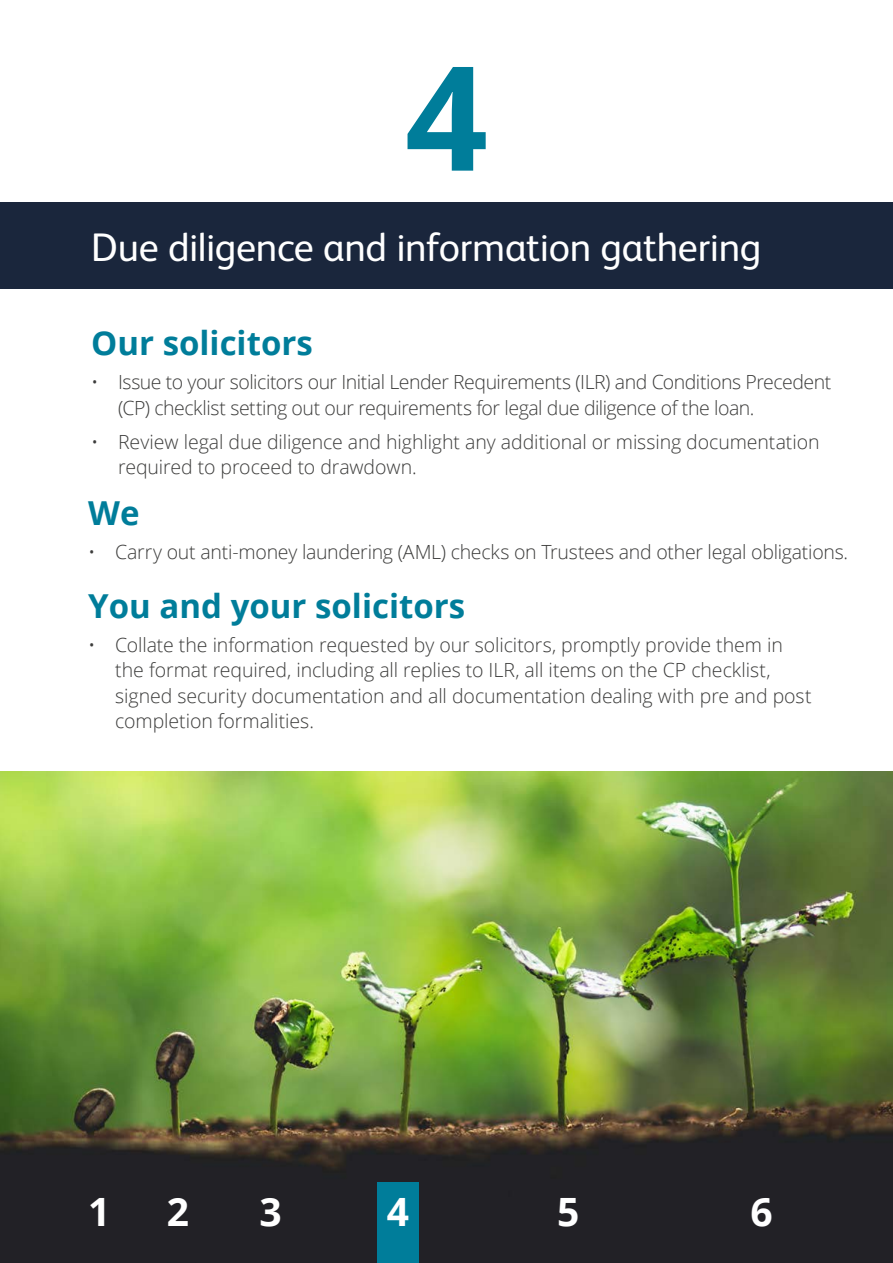
<style>
.page{position:relative;width:893px;height:1263px;background:#fff}
.page>*{position:absolute;margin:0;border:0;box-sizing:border-box;transform-origin:0 0}
.t1{font:700 145.2px "Open Sans";color:#007d9a}
.t2{font:39.9px "FS Albert Pro";letter-spacing:-.01em;color:#fff}
.t3{font:700 39px "Open Sans";color:#fff}
.t4{font:700 33px "Open Sans";color:#007d9a}
.t5{font:300 19.5px/25.5px "Open Sans";letter-spacing:-.01em;color:#3c3c3b}
</style>
<div class="page">
<div style="left:0;top:203px;width:893px;height:86px;background:#1a263c"></div>
<img style="left:0;top:772px;width:893px;height:491px">
<div style="left:377px;top:1182px;width:42px;height:81px;background:#007d9a"></div>
<h1 class="t1" style="left:405px;top:15px;width:84px">4</h1>
<h2 class="t2" style="left:91px;top:219px;width:672px">Due diligence and information gathering</h2>
<h3 class="t4" style="left:91px;top:320px;width:223px">Our solicitors</h3>
<p class="t5" style="left:118px;top:369px;width:714px;text-indent:-27px">• Issue to your solicitors our Initial Lender Requirements (ILR) and Conditions Precedent (CP) checklist setting out our requirements for legal due diligence of the loan.</p>
<p class="t5" style="left:118px;top:428px;width:703px;text-indent:-27px">• Review legal due diligence and highlight any additional or missing documentation required to proceed to drawdown.</p>
<h3 class="t4" style="left:88px;top:489px;width:53px">We</h3>
<p class="t5" style="left:88px;top:538px;width:761px">• Carry out anti-money laundering (AML) checks on Trustees and other legal obligations.</p>
<h3 class="t4" style="left:88px;top:582px;width:378px">You and your solicitors</h3>
<p class="t5" style="left:115px;top:631px;width:698px;text-indent:-27px">• Collate the information requested by our solicitors, promptly provide them in the format required, including all replies to ILR, all items on the CP checklist, signed security documentation and all documentation dealing with pre and post completion formalities.</p>
<h3 class="t3" style="left:88px;top:1184px;width:24px">1</h3>
<h3 class="t3" style="left:167px;top:1184px;width:24px">2</h3>
<h3 class="t3" style="left:259px;top:1184px;width:24px">3</h3>
<h3 class="t3" style="left:387px;top:1184px;width:24px">4</h3>
<h3 class="t3" style="left:557px;top:1184px;width:24px">5</h3>
<h3 class="t3" style="left:750px;top:1184px;width:24px">6</h3>
</div>
